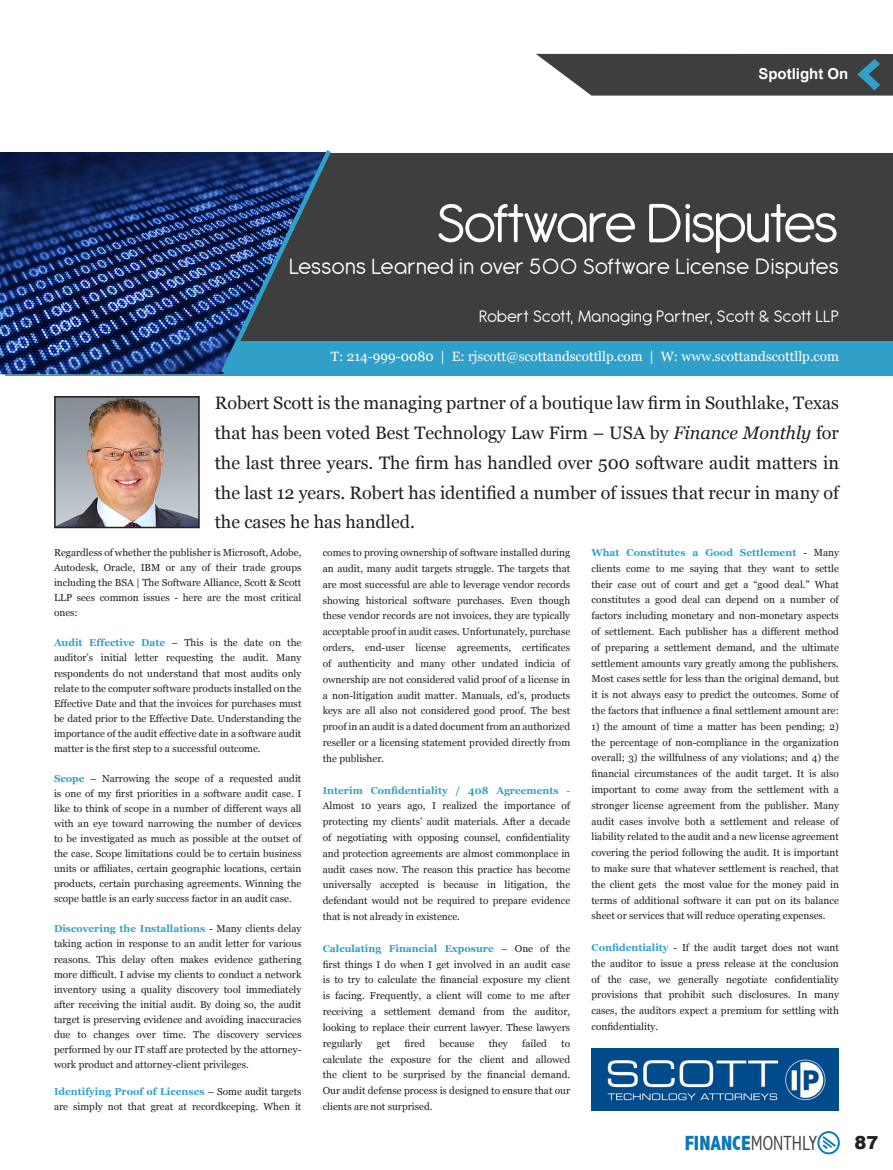
<style>
.page{position:relative;width:893px;height:1170px;background:#fff}
.page>*{position:absolute;margin:0;border:0;box-sizing:border-box;transform-origin:0 0}
.An_Interview_With{font:60px "Antipasto";letter-spacing:-.045em;color:#fff}
.DOTM_Lead_In{font:24px "Antipasto";letter-spacing:-.005em;color:#fff}
.t1{font:800 condensed 20.55px "Abadi";color:#0b78b8}
.DOTM_Lead_In-2{font:18px/29.7px "Georgia";color:#231f20;text-align:justify}
.DOTM_Lead_In-3{font:18px "Antipasto";color:#fff}
.Page_Number{font:900 18px "Arial";color:#231f20}
.t2{font:700 15px "Arial";color:#fff}
.Deal_Overview_Body{font:13.5px "Georgia";color:#fff}
.Deal_Overview_Body-2{font:10.05px/15.8px "Georgia";color:#231f20;text-align:justify}
.s1{font-style:italic}
.s2{font-weight:700;color:#31a0c8}
.s3{color:#31a0c8}
.s4{font-weight:300;color:#3e3e3f}
</style>
<div class="page">
<svg style="left:536px;top:54px;width:357px;height:42px;background:#4e5152"></svg>
<div style="left:817px;top:1130px;width:23px;height:24px;border:2px solid #0b78b8;border-radius:50%"></div>
<svg style="left:822px;top:1135px;width:14px;height:13px"></svg>
<div style="left:335px;top:153px;width:558px;height:187px;background:#3e3e3f"></div>
<div style="left:5px;top:340px;width:888px;height:35px;background:#31a0c8"></div>
<img style="left:0;top:152px;width:217px;height:222px">
<svg style="left:217px;top:150px;width:118px;height:226px;background:#2d4d70"></svg>
<img style="left:57px;top:399px;width:140px;height:126px">
<div style="left:54px;top:396px;width:146px;height:132px;border:2px solid #231f20"></div>
<img style="left:591px;top:1048px;width:248px;height:61px">
<p class="t2" style="left:758px;top:64px;width:92px">Spotlight On</p>
<p class="An_Interview_With" style="left:436px;top:189px;width:404px">Software Disputes</p>
<p class="DOTM_Lead_In" style="left:289px;top:252px;width:551px">Lessons Learned in over 500 Software License Disputes</p>
<p class="DOTM_Lead_In-3" style="left:479px;top:306px;width:361px">Robert Scott, Managing Partner, Scott &amp; Scott LLP</p>
<p class="Deal_Overview_Body" style="left:331px;top:346px;width:509px">T: 214-999-0080 | E: rjscott@scottandscottllp.com | W: www.scottandscottllp.com</p>
<p class="DOTM_Lead_In-2" style="left:215px;top:387px;width:626px">Robert Scott is the managing partner of a boutique law firm in Southlake, Texas that has been voted Best Technology Law Firm – USA by <span class="s1">Finance Monthly</span> for the last three years. The firm has handled over 500 software audit matters in the last 12 years. Robert has identified a number of issues that recur in many of the cases he has handled.</p>
<p class="Deal_Overview_Body-2" style="left:54px;top:544px;width:249px;line-height:15px">Regardless of whether the publisher is Microsoft, Adobe, Autodesk, Oracle, IBM or any of their trade groups including the BSA | The Software Alliance, Scott &amp; Scott LLP sees common issues - here are the most critical ones:</p>
<p class="Deal_Overview_Body-2" style="left:54px;top:635px;width:249px;line-height:15px"><span class="s2">Audit Effective Date</span> – This is the date on the auditor’s initial letter requesting the audit. Many respondents do not understand that most audits only relate to the computer software products installed on the Effective Date and that the invoices for purchases must be dated prior to the Effective Date. Understanding the importance of the audit effective date in a software audit matter is the first step to a successful outcome.</p>
<p class="Deal_Overview_Body-2" style="left:54px;top:770px;width:249px;line-height:15px"><span class="s2">Scope</span> – Narrowing the scope of a requested audit is one of my first priorities in a software audit case. I like to think of scope in a number of different ways all with an eye toward narrowing the number of devices to be investigated as much as possible at the outset of the case. Scope limitations could be to certain business units or affiliates, certain geographic locations, certain products, certain purchasing agreements. Winning the scope battle is an early success factor in an audit case.</p>
<p class="Deal_Overview_Body-2" style="left:54px;top:920px;width:249px;line-height:15px"><span class="s2">Discovering the Installations</span> - Many clients delay taking action in response to an audit letter for various reasons. This delay often makes evidence gathering more difficult. I advise my clients to conduct a network inventory using a quality discovery tool immediately after receiving the initial audit. By doing so, the audit target is preserving evidence and avoiding inaccuracies due to changes over time. The discovery services performed by our IT staff are protected by the attorney&shy;work product and attorney-client privileges.</p>
<p class="Deal_Overview_Body-2" style="left:54px;top:1083px;width:249px;line-height:15px"><span class="s2">Identifying Proof of Licenses</span> – Some audit targets are simply not that great at recordkeeping. When it</p>
<p class="Deal_Overview_Body-2" style="left:323px;top:544px;width:249px">comes to proving ownership of software installed during an audit, many audit targets struggle. The targets that are most successful are able to leverage vendor records showing historical software purchases. Even though these vendor records are not invoices, they are typically acceptable proof in audit cases. Unfortunately, purchase orders, end-user license agreements, certificates of authenticity and many other undated indicia of ownership are not considered valid proof of a license in a non-litigation audit matter. Manuals, cd’s, products keys are all also not considered good proof. The best proof in an audit is a dated document from an authorized reseller or a licensing statement provided directly from the publisher.</p>
<p class="Deal_Overview_Body-2" style="left:323px;top:781px;width:249px"><span class="s2">Interim Confidentiality / 408 Agreements</span> <span class="s3">- </span>Almost 10 years ago, I realized the importance of protecting my clients’ audit materials. After a decade of negotiating with opposing counsel, confidentiality and protection agreements are almost commonplace in audit cases now. The reason this practice has become universally accepted is because in litigation, the defendant would not be required to prepare evidence that is not already in existence.</p>
<p class="Deal_Overview_Body-2" style="left:323px;top:939px;width:249px"><span class="s2">Calculating Financial Exposure</span> – One of the first things I do when I get involved in an audit case is to try to calculate the financial exposure my client is facing. Frequently, a client will come to me after receiving a settlement demand from the auditor, looking to replace their current lawyer. These lawyers regularly</p>
<p class="Deal_Overview_Body-2" style="left:377px;top:1034px;width:15px">get</p>
<p class="Deal_Overview_Body-2" style="left:404px;top:1034px;width:22px">fired</p>
<p class="Deal_Overview_Body-2" style="left:439px;top:1034px;width:37px">because</p>
<p class="Deal_Overview_Body-2" style="left:489px;top:1034px;width:21px">they</p>
<p class="Deal_Overview_Body-2" style="left:522px;top:1034px;width:26px">failed</p>
<p class="Deal_Overview_Body-2" style="left:323px;top:1034px;width:249px;text-indent:238px">to calculate the exposure for the client and allowed the client to be surprised by the financial demand.<br>Our audit defense process is designed to ensure that our clients are not surprised.</p>
<p class="Deal_Overview_Body-2" style="left:591px;top:544px;width:249px"><span class="s2">What Constitutes a Good Settlement</span> - Many clients come to me saying that they want to settle their case out of court and get a “good deal.” What constitutes a good deal can depend on a number of factors including monetary and non-monetary aspects of settlement. Each publisher has a different method of preparing a settlement demand, and the ultimate settlement amounts vary greatly among the publishers.<br>Most cases settle for less than the original demand, but it is not always easy to predict the outcomes. Some of the factors that influence a final settlement amount are:</p>
<p class="Deal_Overview_Body-2" style="left:591px;top:718px;width:249px">1) the amount of time a matter has been pending; 2) the percentage of non-compliance in the organization overall; 3) the willfulness of any violations; and 4) the financial circumstances of the audit target. It is also important to come away from the settlement with a stronger license agreement from the publisher. Many audit cases involve both a settlement and release of liability related to the audit and a new license agreement covering the period following the audit. It is important to make sure that whatever settlement is reached, that the client gets the most value for the money paid in terms of additional software it can put on its balance sheet or services that will reduce operating expenses.</p>
<p class="Deal_Overview_Body-2" style="left:591px;top:939px;width:249px"><span class="s2">Confidentiality</span> - If the audit target does not want the auditor to issue a press release at the conclusion of the case, we generally negotiate confidentiality provisions that prohibit such disclosures. In many cases, the auditors expect a premium for settling with confidentiality.</p>
<p class="t1" style="left:685px;top:1131px;width:134px">FINANCE<span class="s4">MONTHLY</span></p>
<p class="Page_Number" style="left:854px;top:1129px;width:26px">87</p>
</div>
